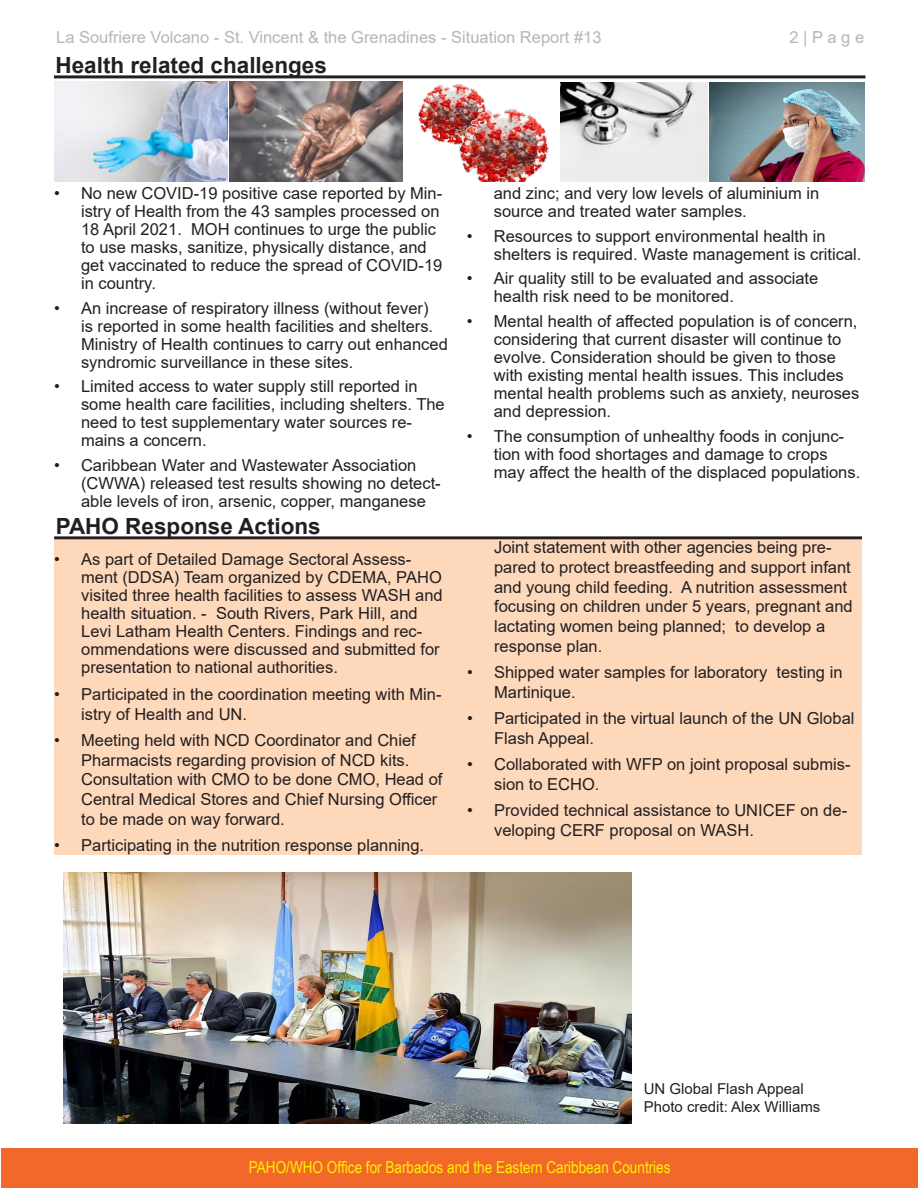
<style>
.page{position:relative;width:918px;height:1188px;background:#fff}
.page>*{position:absolute;margin:0;border:0;box-sizing:border-box;transform-origin:0 0}
.t1{font:700 22.35px "Arial";color:#231f20}
.t2{font:16.5px/18px "Arial";color:#231f20}
.t3{font:16.5px "Arial";color:#b6b6b7}
.t4{font:16.5px "Arial Narrow";color:#fff101}
.t5{font:15px "Arial";color:#231f20}
</style>
<div class="page">
<div style="left:2px;top:1149px;width:916px;height:39px;background:#f2682a"></div>
<hr style="left:54px;top:75px;width:811px;height:3px;background:#231f20">
<img style="left:418px;top:84px;width:68px;height:59px">
<img style="left:55px;top:82px;width:173px;height:100px">
<img style="left:230px;top:82px;width:172px;height:99px">
<img style="left:561px;top:82px;width:147px;height:100px">
<img style="left:447px;top:110px;width:103px;height:72px">
<img style="left:710px;top:82px;width:155px;height:99px">
<hr style="left:54px;top:536px;width:808px;height:3px;background:#231f20">
<div style="left:54px;top:541px;width:808px;height:314px;background:#fdd8bb"></div>
<img style="left:63px;top:873px;width:568px;height:250px">
<p class="t3" style="left:56px;top:26px;width:547px">La Soufriere Volcano - St. Vincent &amp; the Grenadines - Situation Report #13</p>
<p class="t3" style="left:790px;top:26px;width:76px">2 | P a g e</p>
<p class="t1" style="left:56px;top:49px;width:273px">Health related challenges</p>
<p class="t2" style="left:81px;top:184px;width:363px;text-indent:-27px">• No new COVID-19 positive case reported by Min&shy;istry of Health from the 43 samples processed on 18 April 2021. MOH continues to urge the public to use masks, sanitize, physically distance, and get vaccinated to reduce the spread of COVID-19 in country.</p>
<p class="t2" style="left:81px;top:299px;width:368px;text-indent:-27px">• An increase of respiratory illness (without fever)<br>is reported in some health facilities and shelters.<br>Ministry of Health continues to carry out enhanced syndromic surveillance in these sites.</p>
<p class="t2" style="left:81px;top:378px;width:365px;text-indent:-27px">• Limited access to water supply still reported in some health care facilities, including shelters. The need to test supplementary water sources re&shy;mains a concern.</p>
<p class="t2" style="left:81px;top:456px;width:361px;text-indent:-27px">• Caribbean Water and Wastewater Association (CWWA) released test results showing no detect&shy;able levels of iron, arsenic, copper, manganese</p>
<p class="t1" style="left:56px;top:510px;width:267px">PAHO Response Actions</p>
<p class="t2" style="left:81px;top:551px;width:363px;text-indent:-27px">• As part of Detailed Damage Sectoral Assess&shy;ment (DDSA) Team organized by CDEMA, PAHO visited three health facilities to assess WASH and health situation. - South Rivers, Park Hill, and Levi Latham Health Centers. Findings and rec&shy;ommendations were discussed and submitted for presentation to national authorities.</p>
<p class="t2" style="left:81px;top:684px;width:362px;line-height:19.8px;text-indent:-27px">• Participated in the coordination meeting with Min&shy;istry of Health and UN.</p>
<p class="t2" style="left:81px;top:730px;width:363px;line-height:19.8px;text-indent:-27px">• Meeting held with NCD Coordinator and Chief Pharmacists regarding provision of NCD kits.<br>Consultation with CMO to be done CMO, Head of Central Medical Stores and Chief Nursing Officer to be made on way forward.</p>
<p class="t2" style="left:54px;top:836px;width:372px">• Participating in the nutrition response planning.</p>
<p class="t2" style="left:494px;top:184px;width:327px">and zinc; and very low levels of aluminium in source and treated water samples.</p>
<p class="t2" style="left:494px;top:227px;width:369px;text-indent:-27px">• Resources to support environmental health in shelters is required. Waste management is critical.</p>
<p class="t2" style="left:494px;top:270px;width:326px;text-indent:-27px">• Air quality still to be evaluated and associate health risk need to be monitored.</p>
<p class="t2" style="left:494px;top:312px;width:367px;text-indent:-27px">• Mental health of affected population is of concern, considering that current disaster will continue to evolve. Consideration should be given to those with existing mental health issues. This includes mental health problems such as anxiety, neuroses and depression.</p>
<p class="t2" style="left:494px;top:427px;width:368px;text-indent:-27px">• The consumption of unhealthy foods in conjunc&shy;tion with food shortages and damage to crops may affect the health of the displaced populations.</p>
<p class="t2" style="left:494px;top:537px;width:360px;line-height:19.8px">Joint statement with other agencies being pre&shy;pared to protect breastfeeding and support infant and young child feeding. A nutrition assessment focusing on children under 5 years, pregnant and lactating women being planned; to develop a response plan.</p>
<p class="t2" style="left:494px;top:662px;width:350px;line-height:19.8px;text-indent:-27px">• Shipped water samples for laboratory testing in<br>Martinique.</p>
<p class="t2" style="left:494px;top:708px;width:362px;line-height:19.8px;text-indent:-27px">• Participated in the virtual launch of the UN Global<br>Flash Appeal.</p>
<p class="t2" style="left:494px;top:755px;width:358px;line-height:19.8px;text-indent:-27px">• Collaborated with WFP on joint proposal submis&shy;sion to ECHO.</p>
<p class="t2" style="left:494px;top:801px;width:355px;line-height:19.8px;text-indent:-27px">• Provided technical assistance to UNICEF on de&shy;veloping CERF proposal on WASH.</p>
<p class="t5" style="left:644px;top:1078px;width:162px">UN Global Flash Appeal</p>
<p class="t5" style="left:644px;top:1096px;width:178px">Photo credit: Alex Williams</p>
<p class="t4" style="left:249px;top:1155px;width:423px">PAHO/WHO Office for Barbados and the Eastern Caribbean Countries</p>
</div>
